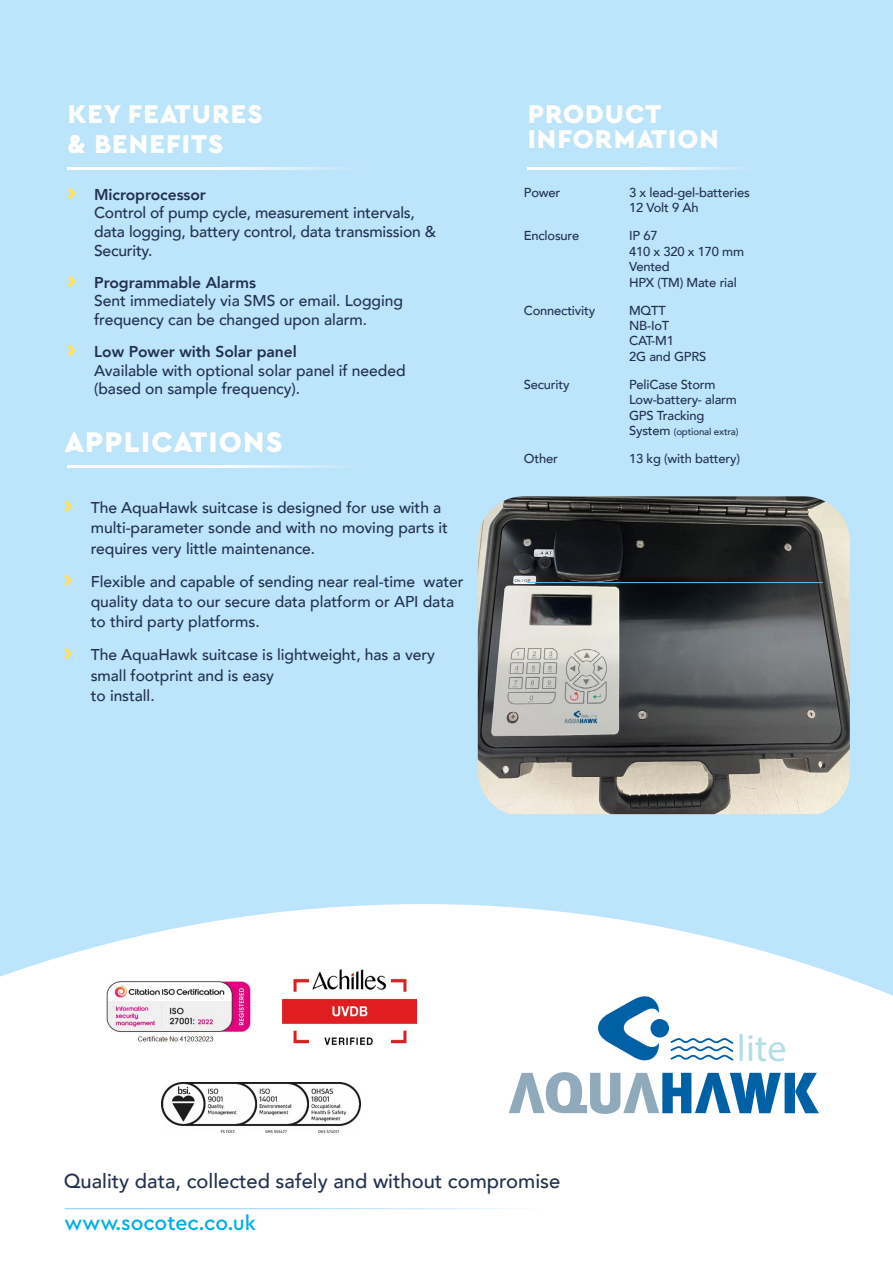
<style>
.page{position:relative;width:893px;height:1263px;background:#fff}
.page>*{position:absolute;margin:0;border:0;box-sizing:border-box;transform-origin:0 0}
.t1{font:38.25px "Myriad Pro";color:#b4dee3}
.t2{font:900 29.85px "Cera Pro";letter-spacing:.04em;color:#fff}
.t3{font:900 27px/30.3px "Cera Pro";letter-spacing:.04em;color:#fff}
.t4{font:500 21px "Cera Pro";color:#00b0e3}
.t5{font:500 20.1px "Avenir";color:#22314f}
.t6{font:500 15.6px/18.8px "Avenir";letter-spacing:-.005em;color:#22314f}
.t7{font:500 12.9px/15.3px "Avenir";letter-spacing:-.015em;color:#22314f}
.t8{font:500 9.75px "Avenir";letter-spacing:-.015em;color:#22314f}
.s1{font-family:"Cera Pro";font-weight:900;font-size:24px;color:#ffe063}
.s2{font-weight:800}
.s3{font-size:12.9px}
</style>
<div class="page">
<div style="left:0;top:0;width:893px;height:1126px;background:#bce4fa"></div>
<hr style="left:67px;top:465px;width:370px;height:3px;background:#fff">
<hr style="left:67px;top:168px;width:370px;height:2px;background:#fff">
<svg style="left:0;top:904px;width:893px;height:306px;fill:#fff"></svg>
<img style="left:282px;top:969px;width:135px;height:77px">
<img style="left:478px;top:496px;width:372px;height:318px">
<img style="left:162px;top:1082px;width:198px;height:50px">
<img style="left:98px;top:976px;width:154px;height:71px">
<hr style="left:527px;top:167px;width:288px;height:3px;background:#fff">
<svg style="left:509px;top:1072px;width:310px;height:42px;background:#94b8d2"></svg>
<svg style="left:598px;top:996px;width:61px;height:64px;background:#83b2d3"></svg>
<div style="left:650px;top:1019px;width:19px;height:18px;background:#0060a6;border-radius:50%"></div>
<svg style="left:670px;top:1038px;width:63px;height:22px"></svg>
<hr style="left:527px;top:582px;width:296px;height:1px;background:#61bfeb">
<hr style="left:65px;top:1208px;width:478px;height:1px;background:#fff">
<h3 class="t3" style="left:67px;top:98px;width:197px">KEY FEATURES &amp; BENEFITS</h3>
<p class="t6" style="left:94px;top:184px;width:343px;text-indent:-27px"><span class="s1">›</span> <span class="s2">Microprocessor<br></span>Control of pump cycle, measurement intervals, data logging, battery control, data transmission &amp;<br>Security.</p>
<p class="t6" style="left:94px;top:272px;width:310px;text-indent:-27px"><span class="s1">›</span> <span class="s2">Programmable Alarms<br></span>Sent immediately via SMS or email. Logging frequency can be changed upon alarm.</p>
<p class="t6" style="left:94px;top:341px;width:313px;text-indent:-27px"><span class="s1">›</span> <span class="s2">Low Power with Solar panel<br></span>Available with optional solar panel if needed (based on sample frequency).</p>
<h2 class="t2" style="left:64px;top:422px;width:220px">APPLICATIONS</h2>
<p class="t6" style="left:91px;top:496px;width:359px;line-height:20.2px;text-indent:-27px"><span class="s1">›</span> The AquaHawk suitcase is designed for use with a multi-parameter sonde and with no moving parts it requires very little maintenance.</p>
<p class="t6" style="left:91px;top:570px;width:374px;line-height:20.2px;text-indent:-27px"><span class="s1">›</span> Flexible and capable of sending near real-time water quality data to our secure data platform or API data to third party platforms.</p>
<p class="t6" style="left:91px;top:644px;width:346px;line-height:20.2px;text-indent:-27px"><span class="s1">›</span> The AquaHawk suitcase is lightweight, has a very small footprint and is easy<br>to install.</p>
<h3 class="t3" style="left:528px;top:100px;width:193px;line-height:25.2px">PRODUCT<br>INFORMATION</h3>
<p class="t7" style="left:524px;top:184px;width:38px">Power</p>
<p class="t7" style="left:629px;top:184px;width:122px">3 x lead-gel-batteries<br>12 Volt 9 Ah</p>
<p class="t7" style="left:524px;top:228px;width:57px">Enclosure</p>
<p class="t7" style="left:629px;top:228px;width:116px">IP 67<br>410 x 320 x 170 mm<br>Vented<br>HPX (TM) Mate rial</p>
<p class="t7" style="left:524px;top:302px;width:73px">Connectivity</p>
<p class="t7" style="left:629px;top:302px;width:79px">MQTT<br>NB-IoT<br>CAT-M1<br>2G and GPRS</p>
<p class="t7" style="left:524px;top:376px;width:47px">Security</p>
<p class="t7" style="left:629px;top:376px;width:109px">PeliCase Storm<br>Low-battery- alarm<br>GPS Tracking</p>
<p class="t8" style="left:629px;top:423px;width:111px"><span class="s3">System</span> (optional extra)</p>
<p class="t7" style="left:524px;top:450px;width:35px">Other</p>
<p class="t7" style="left:629px;top:450px;width:112px">13 kg (with battery)</p>
<h1 class="t1" style="left:737px;top:1025px;width:51px">lite</h1>
<p class="t5" style="left:64px;top:1164px;width:498px">Quality data, collected safely and without compromise</p>
<h3 class="t4" style="left:65px;top:1209px;width:193px">www.socotec.co.uk</h3>
</div>
